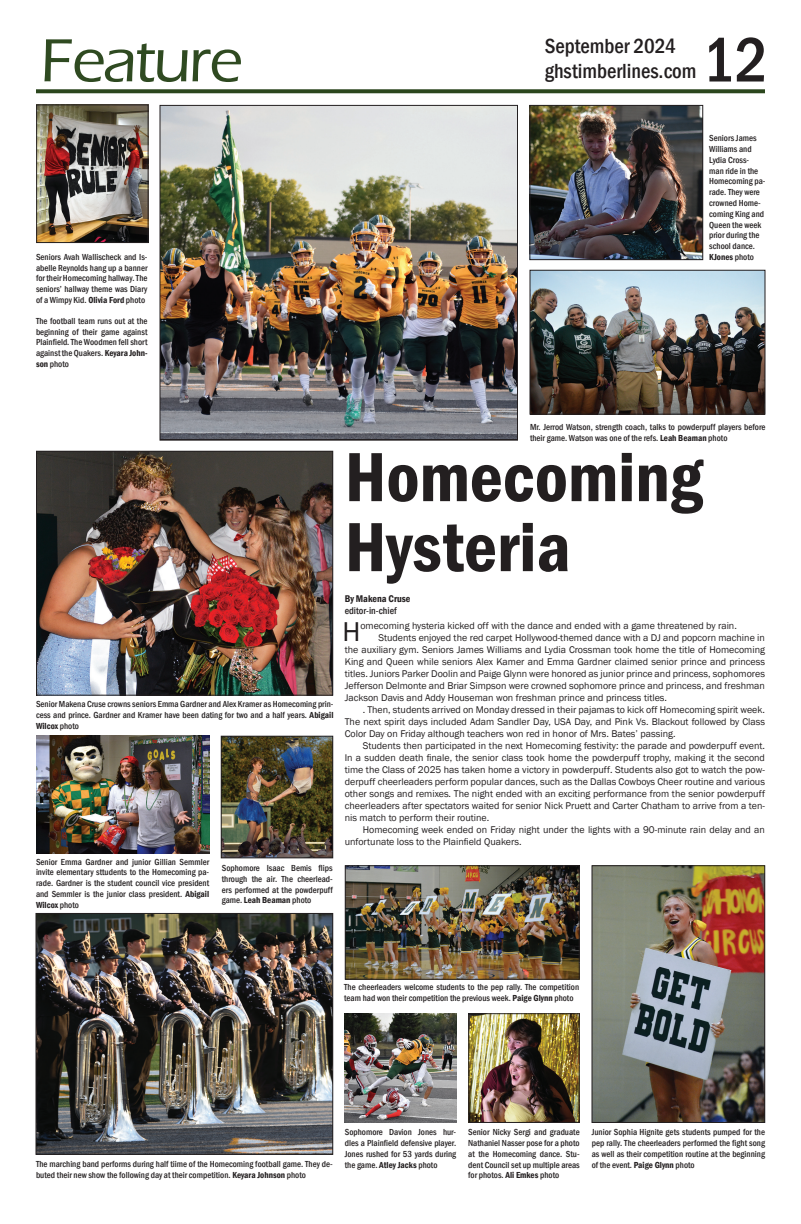
<style>
.page{position:relative;width:801px;height:1224px;background:#fff}
.page>*{position:absolute;margin:0;border:0;box-sizing:border-box;transform-origin:0 0}
.t1{font:600 condensed 72px "Franklin Gothic";color:#231f20}
.t2{font:500 condensed 65px "Franklin Gothic";color:#231f20}
.t3{font:500 63px "Eras ITC";letter-spacing:-.03em;color:#2f4a21}
.t4{font:28px "Franklin Gothic";color:#231f20}
.t5{font:500 condensed 21px "Franklin Gothic";color:#231f20}
.t6{font:10px/12px "Franklin Gothic";color:#231f20;text-align:justify}
.t7{font:500 condensed 10px "Franklin Gothic";color:#231f20}
.t8{font:600 condensed 10px "Franklin Gothic";color:#231f20}
.t9{font:500 condensed 9px/10.8px "Franklin Gothic";color:#231f20;text-align:justify}
.s1{font-weight:600}
</style>
<div class="page">
<svg style="left:36px;top:89px;width:729px;height:4px;background:#39522c"></svg>
<img style="left:532px;top:272px;width:232px;height:141px">
<div style="left:530px;top:270px;width:236px;height:145px;border:1px solid #231f20"></div>
<img style="left:470px;top:1015px;width:108px;height:106px">
<div style="left:468px;top:1013px;width:112px;height:110px;border:1px solid #231f20"></div>
<img style="left:38px;top:453px;width:293px;height:241px">
<div style="left:36px;top:451px;width:297px;height:245px;border:1px solid #231f20"></div>
<img style="left:36px;top:736px;width:173px;height:118px">
<img style="left:223px;top:738px;width:108px;height:118px">
<div style="left:221px;top:736px;width:112px;height:122px;border:1px solid #231f20"></div>
<img style="left:38px;top:915px;width:293px;height:238px">
<div style="left:36px;top:913px;width:297px;height:242px;border:1px solid #231f20"></div>
<img style="left:347px;top:867px;width:231px;height:111px">
<div style="left:345px;top:865px;width:235px;height:115px;border:1px solid #231f20"></div>
<img style="left:345px;top:1013px;width:111px;height:110px">
<img style="left:531px;top:107px;width:170px;height:151px">
<div style="left:529px;top:105px;width:174px;height:155px;border:1px solid #231f20"></div>
<img style="left:162px;top:107px;width:354px;height:331px">
<div style="left:160px;top:105px;width:358px;height:336px;border:1px solid #231f20"></div>
<img style="left:594px;top:867px;width:169px;height:254px">
<div style="left:592px;top:865px;width:173px;height:258px;border:1px solid #231f20"></div>
<img style="left:38px;top:106px;width:109px;height:135px">
<div style="left:36px;top:104px;width:113px;height:139px;border:1px solid #231f20"></div>
<p class="t3" style="left:40px;top:25px;width:204px">Feature</p>
<p class="t9" style="left:36px;top:251px;width:113px">Seniors Avah Wallischeck and Is&shy;abelle Reynolds hang up a banner for their Homecoming hallway. The seniors’ hallway theme was Diary of a Wimpy Kid. <span class="s1">Olivia Ford</span> photo</p>
<p class="t9" style="left:36px;top:315px;width:113px">The football team runs out at the beginning of their game against Plainfield. The Woodmen fell short against the Quakers. <span class="s1">Keyara John&shy;son</span> photo</p>
<p class="t5" style="left:545px;top:32px;width:133px">September 2024</p>
<p class="t5" style="left:545px;top:57px;width:153px">ghstimberlines.com</p>
<p class="t2" style="left:702px;top:17px;width:68px">12</p>
<p class="t9" style="left:709px;top:133px;width:58px;text-align:left">Seniors James<br>Williams and<br>Lydia Cross&shy;man ride in the<br>Homecoming pa&shy;rade. They were crowned Home&shy;coming King and<br>Queen the week prior during the school dance.<br><span class="s1">KJones</span> photo</p>
<p class="t9" style="left:36px;top:698px;width:299px">Senior Makena Cruse crowns seniors Emma Gardner and Alex Kramer as Homecoming prin&shy;cess and prince. Gardner and Kramer have been dating for two and a half years. <span class="s1">Abigail Wilcox</span> photo</p>
<p class="t9" style="left:36px;top:856px;width:175px">Senior Emma Gardner and junior Gillian Semmler invite elementary sttudents to the Homecoming pa&shy;rade. Gardner is the student council vice president and Semmler is the junior class president. <span class="s1">Abigail Wilcox</span> photo</p>
<p class="t9" style="left:222px;top:863px;width:113px">Sophomore Isaac Bemis flips through the air. The cheerlead&shy;ers performed at the powderpuff game. <span class="s1">Leah Beaman</span> photo</p>
<p class="t9" style="left:530px;top:421px;width:237px">Mr. Jerrod Watson, strength coach, talks to powderpuff players before their game. Watson was one of the refs. <span class="s1">Leah Beaman</span> photo</p>
<p class="t1" style="left:345px;top:429px;width:360px">Homecoming</p>
<p class="t1" style="left:345px;top:499px;width:227px">Hysteria</p>
<p class="t4" style="left:342px;top:614px;width:20px">H</p>
<p class="t6" style="left:360px;top:620px;width:378px">omecoming hysteria kicked off with the dance and ended with a game threatened by rain.</p>
<p class="t8" style="left:345px;top:592px;width:67px">By Makena Cruse</p>
<p class="t7" style="left:345px;top:604px;width:53px">editor-in-chief</p>
<p class="t6" style="left:345px;top:632px;width:422px;text-indent:34px">Students enjoyed the red carpet Hollywood-themed dance with a DJ and popcorn machine in the auxiliary gym. Seniors James Williams and Lydia Crossman took home the title of Homecoming King and Queen while seniors Alex Kamer and Emma Gardner claimed senior prince and princess titles. Juniors Parker Doolin and Paige Glynn were honored as junior prince and princess, sophomores Jefferson Delmonte and Briar Simpson were crowned sophomore prince and princess, and freshman Jackson Davis and Addy Houseman won freshman prince and princess titles.</p>
<p class="t6" style="left:345px;top:704px;width:422px;text-indent:18px">. Then, students arrived on Monday dressed in their pajamas to kick off Homecoming spirit week.<br>The next spirit days included Adam Sandler Day, USA Day, and Pink Vs. Blackout followed by Class Color Day on Friday although teachers won red in honor of Mrs. Bates’ passing.</p>
<p class="t6" style="left:345px;top:740px;width:422px;text-indent:18px">Students then participated in the next Homecoming festivity: the parade and powderpuff event.<br>In a sudden death finale, the senior class took home the powderpuff trophy, making it the second time the Class of 2025 has taken home a victory in powderpuff. Students also got to watch the pow&shy;derpuff cheerleaders perform popular dances, such as the Dallas Cowboys Cheer routine and various other songs and remixes. The night ended with an exciting performance from the senior powderpuff cheerleaders after spectators waited for senior Nick Pruett and Carter Chatham to arrive from a ten&shy;nis match to perform their routine.</p>
<p class="t6" style="left:345px;top:824px;width:422px;text-indent:18px">Homecoming week ended on Friday night under the lights with a 90-minute rain delay and an unfortunate loss to the Plainfield Quakers.</p>
<p class="t9" style="left:344px;top:981px;width:236px">The cheerleaders welcome students to the pep rally. The competition team had won their competition the previous week. <span class="s1">Paige Glynn</span> photo</p>
<p class="t9" style="left:36px;top:1159px;width:298px">The marching band performs during half tiime of the Homecoming football game. They de&shy;buted their new show the following day at their competition. <span class="s1">Keyara Johnson</span> photo</p>
<p class="t9" style="left:345px;top:1127px;width:113px">Sophomore Davion Jones hur&shy;dles a Plainfield defensive player.<br>Jones rushed for 53 yards during the game. <span class="s1">Atley Jacks</span> photo</p>
<p class="t9" style="left:468px;top:1127px;width:113px">Senior Nicky Sergi and graduate Nathaniel Nasser pose for a photo at the Homecoming dance. Stu&shy;dent Council set up multiple areas for photos. <span class="s1">Ali Emkes</span> photo</p>
<p class="t9" style="left:592px;top:1127px;width:175px">Junior Sophia Hignite gets students pumped for the pep rally. The cheerleaders performed the fight song as well as their competition routine at the beginning of the event. <span class="s1">Paige Glynn</span> photo</p>
</div>
